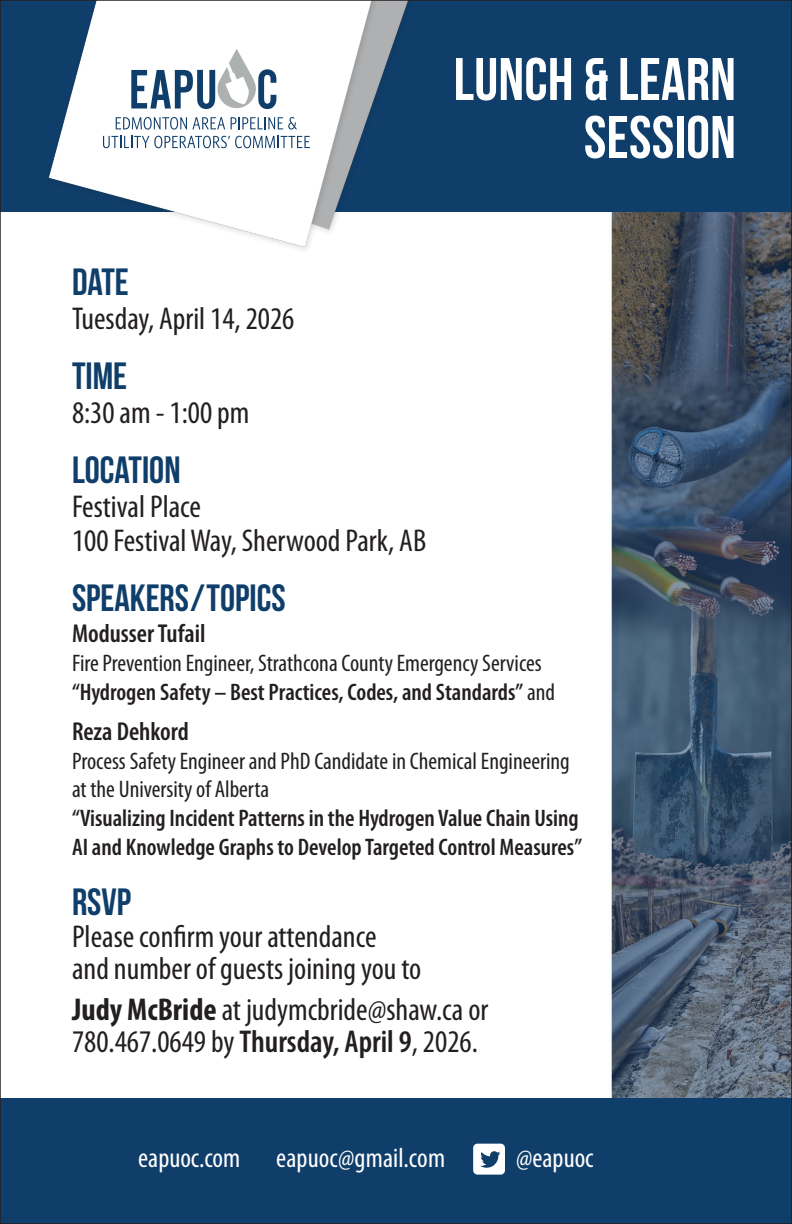
<style>
.page{position:relative;width:792px;height:1224px;background:#fff}
.page>*{position:absolute;margin:0;border:0;box-sizing:border-box;transform-origin:0 0}
.One_Line_Head{font:60px/58px "Bebas Neue";letter-spacing:.005em;color:#fff;text-align:right}
.Head{font:38px "Bebas Neue";color:#0f3e6a}
.Body{font:condensed 31.6px/32px "Myriad Pro";color:#231f20}
.Head_pg_2{font:condensed 27.6px "Myriad Pro";color:#fff}
.t1{font:600 condensed 26px "Myriad Pro";color:#231f20}
.t2{font:600 condensed 24px/28.8px "Myriad Pro";color:#231f20}
.t3{font:condensed 24px/28.8px "Myriad Pro";color:#231f20}
.s1{font-weight:400}
.s2{font-weight:700}
.s3{font-weight:600}
</style>
<div class="page">
<img style="left:611px;top:212px;width:179px;height:886px">
<div style="left:0;top:0;width:792px;height:212px;background:#0f3e6a"></div>
<div style="left:0;top:1098px;width:792px;height:126px;background:#0f3e6a"></div>
<img style="left:48px;top:2px;width:360px;height:248px">
<svg style="left:103px;top:136px;width:207px;height:12px;background:#bdcad6"></svg>
<svg style="left:131px;top:49px;width:145px;height:60px"></svg>
<svg style="left:116px;top:117px;width:109px;height:13px"></svg>
<svg style="left:231px;top:117px;width:66px;height:13px"></svg>
<div style="left:473px;top:1144px;width:32px;height:31px;background:#fff;border-radius:4px"></div>
<svg style="left:480px;top:1151px;width:20px;height:17px"></svg>
<p class="One_Line_Head" style="left:454px;top:50px;width:284px">LUNCH &amp; LEARN<br>SESSION</p>
<p class="Head" style="left:72px;top:261px;width:58px">date</p>
<p class="Body" style="left:72px;top:302px;width:224px">Tuesday, April 14, 2026</p>
<p class="Head" style="left:72px;top:355px;width:57px">TIME</p>
<p class="Body" style="left:72px;top:396px;width:179px">8:30 am - 1:00 pm</p>
<p class="Head" style="left:72px;top:449px;width:110px">LOCATION</p>
<p class="Body" style="left:72px;top:489px;width:356px;line-height:34px">Festival Place<br>100 Festival Way, Sherwood Park, AB</p>
<p class="Head" style="left:72px;top:577px;width:215px">SPEAKERS/TOPICS</p>
<p class="t1" style="left:72px;top:617px;width:135px">Modusser Tufail</p>
<p class="t3" style="left:72px;top:648px;width:471px">Fire Prevention Engineer, Strathcona County Emergency Services</p>
<p class="t2" style="left:72px;top:677px;width:485px">“Hydrogen Safety – Best Practices, Codes, and Standards” <span class="s1">and</span></p>
<p class="t1" style="left:72px;top:715px;width:118px">Reza Dehkord</p>
<p class="t3" style="left:72px;top:746px;width:499px">Process Safety Engineer and PhD Candidate in Chemical Engineering at the University of Alberta</p>
<p class="t2" style="left:72px;top:803px;width:512px">“Visualizing Incident Patterns in the Hydrogen Value Chain Using<br>AI and Knowledge Graphs to Develop Targeted Control Measures”</p>
<p class="Head" style="left:72px;top:881px;width:61px">RSVP</p>
<p class="Body" style="left:72px;top:920px;width:351px">Please confirm your attendance and number of guests joining you to</p>
<p class="Body" style="left:72px;top:993px;width:418px"><span class="s2">Judy McBride</span> at judymcbride@shaw.ca or<br>780.467.0649 by <span class="s3">Thursday, April 9</span>, 2026.</p>
<p class="Head_pg_2" style="left:138px;top:1141px;width:104px">eapuoc.com</p>
<p class="Head_pg_2" style="left:276px;top:1141px;width:170px">eapuoc@gmail.com</p>
<p class="Head_pg_2" style="left:516px;top:1141px;width:79px">@eapuoc</p>
</div>
